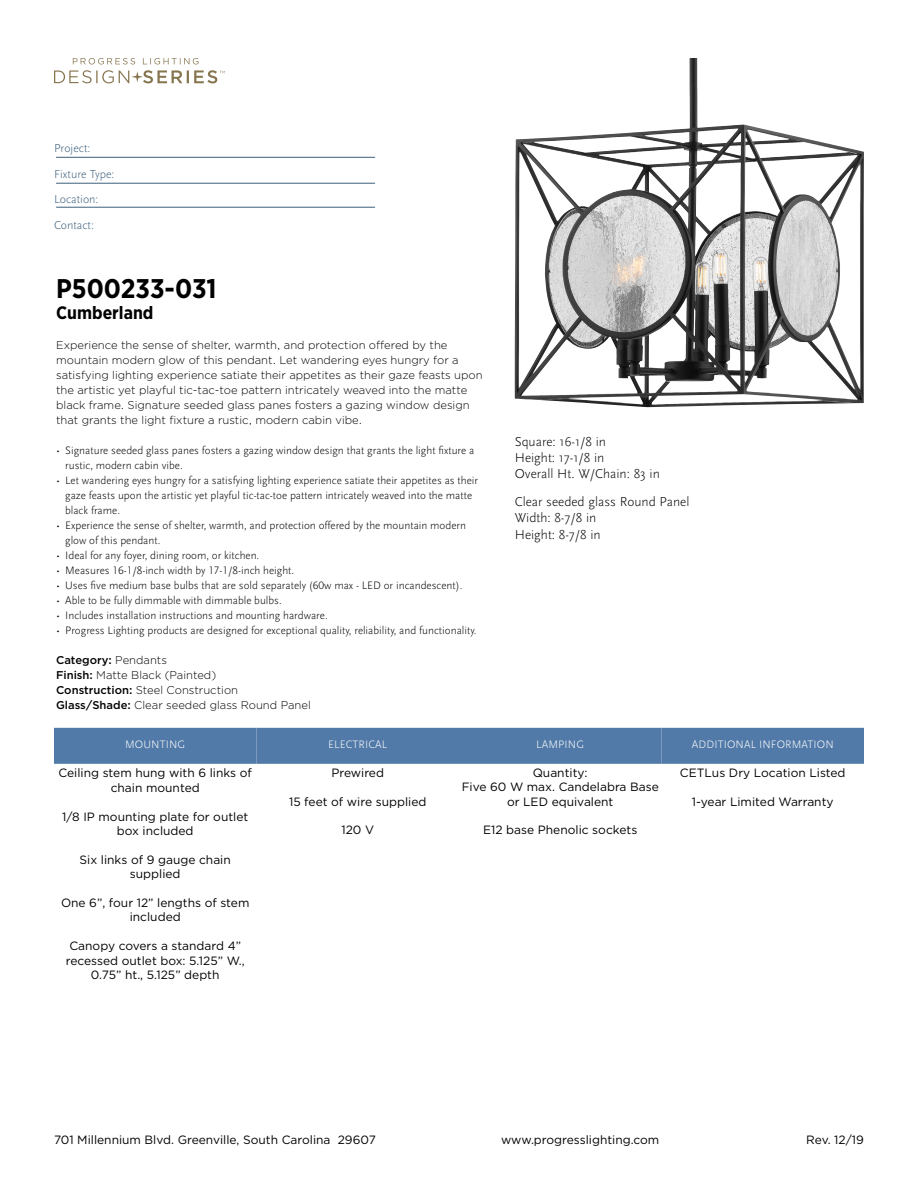
<style>
.page{position:relative;width:918px;height:1188px;background:#fff}
.page>*{position:absolute;margin:0;border:0;box-sizing:border-box;transform-origin:0 0}
.t1{font:700 27px "Gotham Narrow";color:#000}
.t2{font:700 18px "Gotham Narrow";color:#000}
.t3{font:300 13.5px/16.2px "Scala Sans Pro";color:#000}
.t4{font:12px/14.4px "Gotham";color:#000;text-align:center}
.t5{font:300 12px/25.5px "Scala Sans Pro";color:#3b5e7b}
.t6{font:300 11.25px/15px "Scala Sans Pro";color:#000}
.t7{font:300 11.25px/15px "Gotham";color:#000}
.t8{font:300 11.25px "Scala Sans Pro";letter-spacing:.01em;color:#fff}
.s1{font-weight:500}
</style>
<div class="page">
<svg style="left:54px;top:58px;width:171px;height:26px"></svg>
<hr style="left:56px;top:157px;width:319px;height:1px;background:#3b5e7b">
<hr style="left:56px;top:183px;width:319px;height:1px;background:#3b5e7b">
<hr style="left:56px;top:207px;width:319px;height:1px;background:#3b5e7b">
<img style="left:515px;top:58px;width:349px;height:349px">
<div style="left:54px;top:728px;width:202px;height:36px;background:#527aa8"></div>
<div style="left:256px;top:728px;width:203px;height:36px;background:#527aa8"></div>
<div style="left:459px;top:728px;width:203px;height:36px;background:#527aa8"></div>
<div style="left:662px;top:728px;width:202px;height:36px;background:#527aa8"></div>
<p class="t5" style="left:54px;top:136px;width:62px">Project:<br>Fixture Type:<br>Location:<br>Contact:</p>
<h1 class="t1" style="left:56px;top:271px;width:162px">P500233-031</h1>
<h2 class="t2" style="left:56px;top:301px;width:99px">Cumberland</h2>
<p class="t7" style="left:56px;top:337px;width:428px">Experience the sense of shelter, warmth, and protection offered by the mountain modern glow of this pendant. Let wandering eyes hungry for a satisfying lighting experience satiate their appetites as their gaze feasts upon the artistic yet playful tic-tac-toe pattern intricately weaved into the matte black frame. Signature seeded glass panes fosters a gazing window design that grants the light fixture a rustic, modern cabin vibe.</p>
<p class="t6" style="left:65px;top:443px;width:411px;text-indent:-9px">• Signature seeded glass panes fosters a gazing window design that grants the light fixture a rustic, modern cabin vibe.</p>
<p class="t6" style="left:65px;top:473px;width:415px;text-indent:-9px">• Let wandering eyes hungry for a satisfying lighting experience satiate their appetites as their gaze feasts upon the artistic yet playful tic-tac-toe pattern intricately weaved into the matte black frame.</p>
<p class="t6" style="left:65px;top:518px;width:402px;text-indent:-9px">• Experience the sense of shelter, warmth, and protection offered by the mountain modern glow of this pendant.</p>
<p class="t6" style="left:56px;top:548px;width:205px">• Ideal for any foyer, dining room, or kitchen.</p>
<p class="t6" style="left:56px;top:563px;width:240px">• Measures 16-1/8-inch width by 17-1/8-inch height.</p>
<p class="t6" style="left:56px;top:578px;width:408px">• Uses five medium base bulbs that are sold separately (60w max - LED or incandescent).</p>
<p class="t6" style="left:56px;top:593px;width:227px">• Able to be fully dimmable with dimmable bulbs.</p>
<p class="t6" style="left:56px;top:608px;width:273px">• Includes installation instructions and mounting hardware.</p>
<p class="t6" style="left:56px;top:623px;width:422px">• Progress Lighting products are designed for exceptional quality, reliability, and functionality.</p>
<p class="t7" style="left:56px;top:652px;width:256px"><span class="s1">Category:</span> Pendants<br><span class="s1">Finish:</span> Matte Black (Painted)<br><span class="s1">Construction:</span> Steel Construction<br><span class="s1">Glass/Shade:</span> Clear seeded glass Round Panel</p>
<p class="t3" style="left:515px;top:433px;width:147px">Square: 16-1/8 in<br>Height: 17-1/8 in<br>Overall Ht. W/Chain: 83 in</p>
<p class="t3" style="left:515px;top:494px;width:176px">Clear seeded glass Round Panel<br>Width: 8-7/8 in<br>Height: 8-7/8 in</p>
<p class="t8" style="left:125px;top:738px;width:62px">MOUNTING</p>
<p class="t4" style="left:58px;top:766px;width:195px">Ceiling stem hung with 6 links of chain mounted</p>
<p class="t4" style="left:62px;top:809px;width:188px">1/8 IP mounting plate for outlet box included</p>
<p class="t4" style="left:80px;top:852px;width:153px">Six links of 9 gauge chain supplied</p>
<p class="t4" style="left:61px;top:895px;width:190px">One 6”, four 12” lengths of stem included</p>
<p class="t4" style="left:66px;top:939px;width:180px">Canopy covers a standard 4” recessed outlet box: 5.125” W.,<br>0.75” ht., 5.125” depth</p>
<p class="t8" style="left:328px;top:738px;width:61px">ELECTRICAL</p>
<p class="t4" style="left:331px;top:765px;width:54px">Prewired</p>
<p class="t4" style="left:289px;top:794px;width:139px">15 feet of wire supplied</p>
<p class="t4" style="left:341px;top:823px;width:34px">120 V</p>
<p class="t8" style="left:536px;top:738px;width:49px">LAMPING</p>
<p class="t4" style="left:462px;top:765px;width:199px">Quantity:<br>Five 60 W max. Candelabra Base or LED equivalent</p>
<p class="t4" style="left:483px;top:823px;width:156px">E12 base Phenolic sockets</p>
<p class="t8" style="left:692px;top:738px;width:143px">ADDITIONAL INFORMATION</p>
<p class="t4" style="left:680px;top:766px;width:167px">CETLus Dry Location Listed</p>
<p class="t4" style="left:692px;top:795px;width:143px">1-year Limited Warranty</p>
<p class="t4" style="left:54px;top:1132px;width:323px">701 Millennium Blvd. Greenville, South Carolina 29607</p>
<p class="t4" style="left:501px;top:1132px;width:160px">www.progresslighting.com</p>
<p class="t4" style="left:806px;top:1132px;width:59px">Rev. 12/19</p>
</div>
